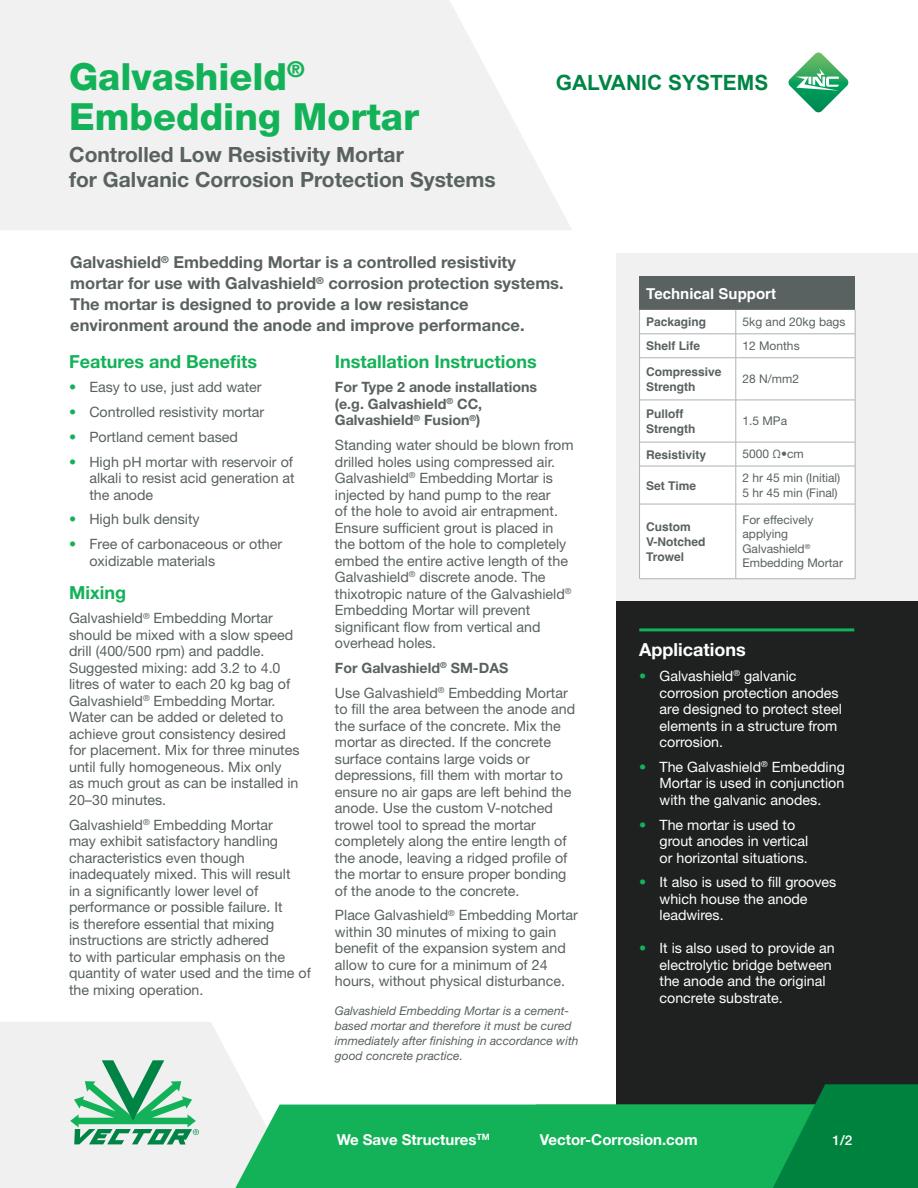
<style>
.page{position:relative;width:918px;height:1188px;background:#fff}
.page>*{position:absolute;margin:0;border:0;box-sizing:border-box;transform-origin:0 0}
.t1{font:800 37.5px/40.5px "Helvetica Neue LT Std";color:#13b258}
.t2{font:700 21px/25.5px "Helvetica Neue LT Std";color:#596161}
.t3{font:700 21px "Arial";color:#008445}
.Paragraph_Style_1{font:700 18px "Helvetica Neue LT Std";color:#13b258}
.Bullets_Green{font:700 18px "Helvetica Neue LT Std";color:#fff}
.t4{font:700 16.5px/21px "Helvetica Neue LT Std";color:#596161}
.t5{font:700 15px "Helvetica Neue";color:#fff}
.t6{font:700 15px "Helvetica";color:#fff}
.Paragraph_Style_2{font:14.25px/16.5px "Helvetica Neue LT Std";color:#596161}
.t7{font:14.25px/16.5px "Helvetica Neue LT Std";color:#fff}
.Paragraph_Style_2-2{font:700 14.25px/16.5px "Helvetica Neue LT Std";color:#596161}
.t8{font:500 13.5px "Helvetica Neue LT Std";color:#fff}
.Paragraph_Style_2-3{font:italic 12px/15px "Helvetica Neue LT Std";color:#596161}
.t9{font:12px/14.4px "Helvetica Neue LT Std";color:#596161}
.H4-2{font:700 12px/15px "Helvetica";color:#596161}
.s1{color:#13b258}
</style>
<div class="page">
<div style="left:616px;top:253px;width:302px;height:865px;background:#f1f1f1"></div>
<svg style="left:0;top:0;width:572px;height:230px;fill:#f1f1f1"></svg>
<div style="left:616px;top:602px;width:302px;height:586px;background:#1f2121"></div>
<svg style="left:0;top:1022px;width:299px;height:166px;fill:#f0f0f0"></svg>
<svg style="left:235px;top:1105px;width:257px;height:83px;background:#26b765"></svg>
<svg style="left:492px;top:1084px;width:426px;height:104px;background:#1c9b55"></svg>
<svg style="left:788px;top:52px;width:61px;height:61px"></svg>
<div style="left:640px;top:276px;width:215px;height:34px;background:#596161"></div>
<div style="left:640px;top:310px;width:215px;height:268px;background:#fff"></div>
<svg style="left:639px;top:310px;width:1px;height:48px"></svg>
<svg style="left:736px;top:310px;width:1px;height:48px"></svg>
<svg style="left:855px;top:310px;width:1px;height:48px"></svg>
<hr style="left:639px;top:358px;width:1px;height:42px;background:#adb2b5">
<hr style="left:736px;top:358px;width:1px;height:42px;background:#adb2b5">
<hr style="left:855px;top:358px;width:1px;height:42px;background:#adb2b5">
<hr style="left:639px;top:400px;width:1px;height:42px;background:#adb2b5">
<hr style="left:736px;top:400px;width:1px;height:42px;background:#adb2b5">
<hr style="left:855px;top:400px;width:1px;height:42px;background:#adb2b5">
<svg style="left:639px;top:443px;width:1px;height:23px"></svg>
<svg style="left:736px;top:443px;width:1px;height:23px"></svg>
<svg style="left:855px;top:442px;width:1px;height:24px"></svg>
<hr style="left:639px;top:466px;width:1px;height:38px;background:#adb2b5">
<hr style="left:736px;top:466px;width:1px;height:38px;background:#adb2b5">
<hr style="left:855px;top:466px;width:1px;height:38px;background:#adb2b5">
<hr style="left:639px;top:504px;width:1px;height:75px;background:#adb2b5">
<hr style="left:736px;top:504px;width:1px;height:75px;background:#adb2b5">
<hr style="left:855px;top:504px;width:1px;height:75px;background:#adb2b5">
<hr style="left:639px;top:334px;width:97px;height:1px;background:#adb2b5">
<hr style="left:736px;top:334px;width:119px;height:1px;background:#adb2b5">
<hr style="left:639px;top:358px;width:97px;height:1px;background:#adb2b5">
<hr style="left:736px;top:358px;width:119px;height:1px;background:#adb2b5">
<hr style="left:639px;top:400px;width:97px;height:1px;background:#adb2b5">
<hr style="left:736px;top:400px;width:119px;height:1px;background:#adb2b5">
<hr style="left:639px;top:442px;width:97px;height:1px;background:#adb2b5">
<hr style="left:736px;top:442px;width:119px;height:1px;background:#adb2b5">
<hr style="left:639px;top:466px;width:97px;height:1px;background:#adb2b5">
<hr style="left:736px;top:466px;width:119px;height:1px;background:#adb2b5">
<hr style="left:639px;top:504px;width:97px;height:1px;background:#adb2b5">
<hr style="left:736px;top:504px;width:119px;height:1px;background:#adb2b5">
<hr style="left:639px;top:578px;width:97px;height:1px;background:#adb2b5">
<hr style="left:736px;top:578px;width:119px;height:1px;background:#adb2b5">
<hr style="left:639px;top:628px;width:215px;height:3px;background:#13b258">
<svg style="left:70px;top:1060px;width:129px;height:84px"></svg>
<p class="t1" style="left:69px;top:56px;width:352px">Galvashield<sup>®<br></sup>Embedding Mortar</p>
<p class="t2" style="left:69px;top:141px;width:428px">Controlled Low Resistivity Mortar<br>for Galvanic Corrosion Protection Systems</p>
<p class="t3" style="left:556px;top:69px;width:214px">GALVANIC SYSTEMS</p>
<p class="t4" style="left:70px;top:252px;width:495px">Galvashield<sup>®</sup> Embedding Mortar is a controlled resistivity mortar for use with Galvashield<sup>®</sup> corrosion protection systems.<br>The mortar is designed to provide a low resistance environment around the anode and improve performance.</p>
<p class="Paragraph_Style_1" style="left:69px;top:350px;width:190px">Features and Benefits</p>
<p class="Paragraph_Style_2" style="left:69px;top:379px;width:194px"><span class="s1">•</span> Easy to use, just add water</p>
<p class="Paragraph_Style_2" style="left:69px;top:403px;width:197px"><span class="s1">•</span> Controlled resistivity mortar</p>
<p class="Paragraph_Style_2" style="left:69px;top:428px;width:170px"><span class="s1">•</span> Portland cement based</p>
<p class="Paragraph_Style_2" style="left:89px;top:453px;width:207px;text-align:justify;text-indent:-20px"><span class="s1">•</span> High pH mortar with reservoir of alkali to resist acid generation at the anode</p>
<p class="Paragraph_Style_2" style="left:69px;top:511px;width:132px"><span class="s1">•</span> High bulk density</p>
<p class="Paragraph_Style_2" style="left:89px;top:535px;width:194px;text-indent:-20px"><span class="s1">•</span> Free of carbonaceous or other oxidizable materials</p>
<p class="Paragraph_Style_1" style="left:69px;top:581px;width:58px">Mixing</p>
<p class="Paragraph_Style_2" style="left:69px;top:610px;width:232px">Galvashield<sup>®</sup> Embedding Mortar should be mixed with a slow speed drill (400/500 rpm) and paddle.<br>Suggested mixing: add 3.2 to 4.0 litres of water to each 20 kg bag of<br>Galvashield<sup>®</sup> Embedding Mortar.<br>Water can be added or deleted to achieve grout consistency desired for placement. Mix for three minutes until fully homogeneous. Mix only as much grout as can be installed in<br>20–30 minutes.</p>
<p class="Paragraph_Style_2" style="left:69px;top:816px;width:243px">Galvashield<sup>®</sup> Embedding Mortar<br>may exhibit satisfactory handling characteristics even though inadequately mixed. This will result<br>in a significantly lower level of performance or possible failure. It<br>is therefore essential that mixing instructions are strictly adhered<br>to with particular emphasis on the quantity of water used and the time of the mixing operation.</p>
<p class="Paragraph_Style_1" style="left:335px;top:350px;width:203px">Installation Instructions</p>
<p class="Paragraph_Style_2-2" style="left:335px;top:379px;width:204px">For Type 2 anode installations (e.g. Galvashield<sup>®</sup> CC,<br>Galvashield<sup>®</sup> Fusion<sup>®</sup>)</p>
<p class="Paragraph_Style_2" style="left:335px;top:436px;width:240px">Standing water should be blown from drilled holes using compressed air.<br>Galvashield<sup>®</sup> Embedding Mortar is injected by hand pump to the rear<br>of the hole to avoid air entrapment.<br>Ensure sufficient grout is placed in the bottom of the hole to completely embed the entire active length of the Galvashield<sup>®</sup> discrete anode. The thixotropic nature of the Galvashield<sup>® </sup>Embedding Mortar will prevent significant flow from vertical and overhead holes.</p>
<p class="Paragraph_Style_2-2" style="left:335px;top:659px;width:175px">For Galvashield<sup>®</sup> SM-DAS</p>
<p class="Paragraph_Style_2" style="left:335px;top:684px;width:242px">Use Galvashield<sup>®</sup> Embedding Mortar to fill the area between the anode and the surface of the concrete. Mix the mortar as directed. If the concrete surface contains large voids or depressions, fill them with mortar to ensure no air gaps are left behind the anode. Use the custom V-notched trowel tool to spread the mortar completely along the entire length of the anode, leaving a ridged profile of the mortar to ensure proper bonding of the anode to the concrete.</p>
<p class="Paragraph_Style_2" style="left:335px;top:907px;width:245px">Place Galvashield<sup>®</sup> Embedding Mortar within 30 minutes of mixing to gain benefit of the expansion system and allow to cure for a minimum of 24 hours, without physical disturbance.</p>
<p class="Paragraph_Style_2-3" style="left:335px;top:1003px;width:245px">Galvashield Embedding Mortar is a cement&shy;based mortar and therefore it must be cured immediately after finishing in accordance with good concrete practice.</p>
<h4 class="t6" style="left:646px;top:284px;width:131px">Technical Support</h4>
<p class="H4-2" style="left:646px;top:316px;width:62px">Packaging</p>
<p class="t9" style="left:743px;top:314px;width:104px">5kg and 20kg bags</p>
<p class="H4-2" style="left:646px;top:340px;width:56px">Shelf Life</p>
<p class="t9" style="left:743px;top:338px;width:59px">12 Months</p>
<p class="H4-2" style="left:646px;top:365px;width:77px">Compressive</p>
<p class="H4-2" style="left:646px;top:380px;width:51px">Strength</p>
<p class="t9" style="left:743px;top:371px;width:58px">28 N/mm2</p>
<p class="H4-2" style="left:646px;top:408px;width:39px">Pulloff</p>
<p class="H4-2" style="left:646px;top:423px;width:51px">Strength</p>
<p class="t9" style="left:743px;top:414px;width:46px">1.5 MPa</p>
<p class="H4-2" style="left:646px;top:448px;width:62px">Resistivity</p>
<p class="t9" style="left:743px;top:447px;width:63px">5000 Ω•cm</p>
<p class="H4-2" style="left:646px;top:479px;width:51px">Set Time</p>
<p class="t9" style="left:743px;top:471px;width:99px">2 hr 45 min (Initial)</p>
<p class="t9" style="left:743px;top:485px;width:97px">5 hr 45 min (Final)</p>
<p class="H4-2" style="left:646px;top:521px;width:61px">Custom<br>V-Notched<br>Trowel</p>
<p class="t9" style="left:743px;top:512px;width:102px">For effecively applying<br>Galvashield<sup>®<br></sup>Embedding Mortar</p>
<p class="Bullets_Green" style="left:639px;top:639px;width:108px">Applications</p>
<p class="t7" style="left:660px;top:667px;width:184px;text-indent:-20px"><span class="s1">•</span> Galvashield<sup>®</sup> galvanic corrosion protection anodes are designed to protect steel elements in a structure from corrosion.</p>
<p class="t7" style="left:660px;top:758px;width:187px;text-align:justify;text-indent:-20px"><span class="s1">•</span> The Galvashield<sup>®</sup> Embedding Mortar is used in conjunction with the galvanic anodes.</p>
<p class="t7" style="left:660px;top:816px;width:150px;text-indent:-20px"><span class="s1">•</span> The mortar is used to grout anodes in vertical or horizontal situations.</p>
<p class="t7" style="left:660px;top:874px;width:178px;text-indent:-20px"><span class="s1">•</span> It also is used to fill grooves which house the anode leadwires.</p>
<p class="t7" style="left:660px;top:940px;width:177px;text-indent:-20px"><span class="s1">•</span> It is also used to provide an electrolytic bridge between the anode and the original concrete substrate.</p>
<p class="t5" style="left:337px;top:1127px;width:155px">We Save Structures<sup>TM</sup></p>
<p class="t5" style="left:540px;top:1127px;width:159px">Vector-Corrosion.com</p>
<p class="t8" style="left:833px;top:1132px;width:21px">1/2</p>
</div>
